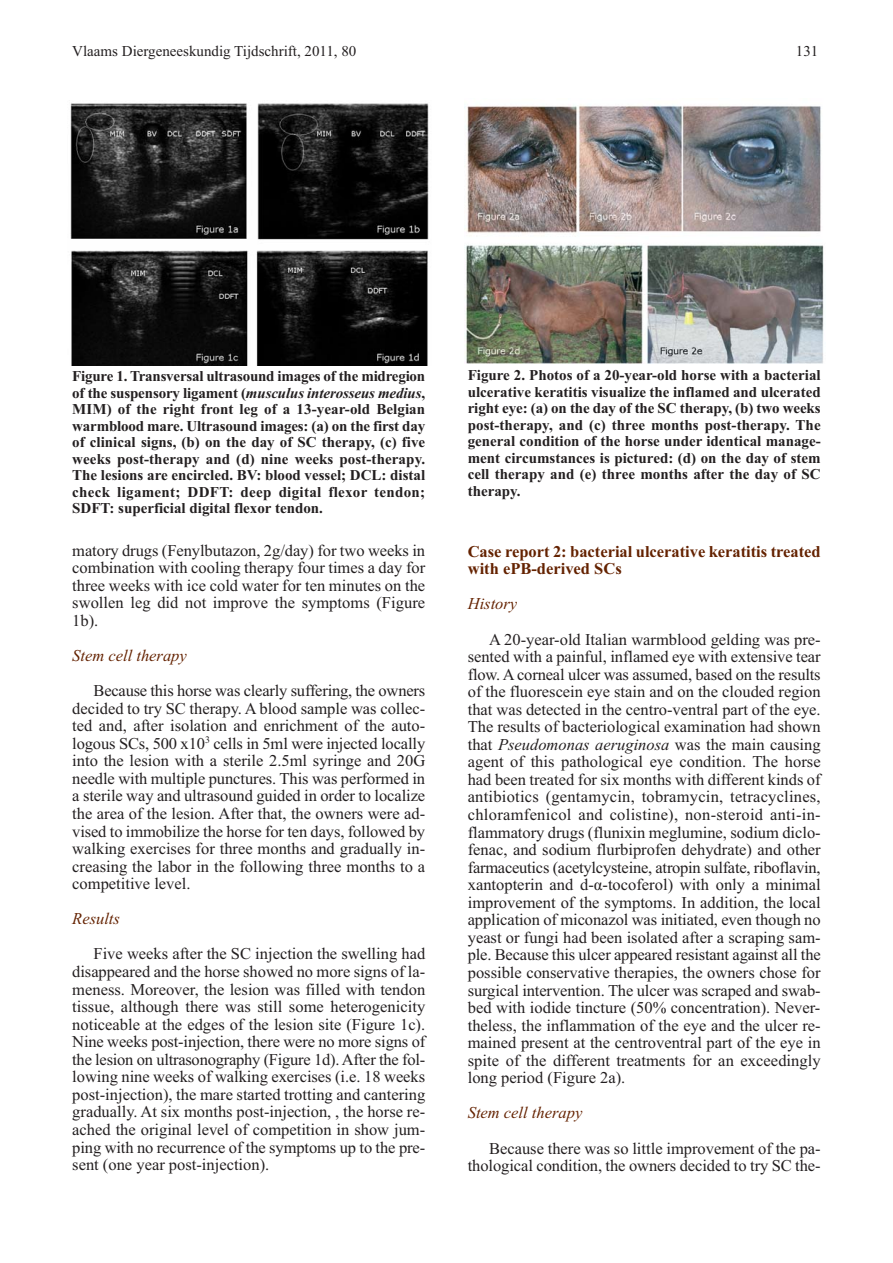
<style>
.page{position:relative;width:893px;height:1263px;background:#fff}
.page>*{position:absolute;margin:0;border:0;box-sizing:border-box;transform-origin:0 0}
.t1{font:16.5px/17.5px "Times New Roman";color:#231f20;text-align:justify}
.t2{font:700 16.5px/17.5px "Times New Roman";color:#642200}
.t3{font:italic 16.5px "Times New Roman";color:#642200}
.t4{font:700 15px/16.5px "Times New Roman";color:#231f20;text-align:justify}
.t5{font:15px "Times New Roman";color:#231f20}
.s1{font-style:italic}
</style>
<div class="page">
<img style="left:70px;top:103px;width:359px;height:263px">
<img style="left:465px;top:105px;width:359px;height:259px">
<p class="t5" style="left:72px;top:46px;width:286px">Vlaams Diergeneeskundig Tijdschrift, 2011, 80</p>
<p class="t5" style="left:796px;top:46px;width:24px">131</p>
<p class="t4" style="left:72px;top:370px;width:354px">Figure 1. Transversal ultrasound images of the midregion of the suspensory ligament (<span class="s1">musculus interosseus medius</span>, MIM) of the right front leg of a 13-year-old Belgian warmblood mare. Ultrasound images: (a) on the first day of clinical signs, (b) on the day of SC therapy, (c) five weeks post-therapy and (d) nine weeks post-therapy.<br>The lesions are encircled. BV: blood vessel; DCL: distal check ligament; DDFT: deep digital flexor tendon; SDFT: superficial digital flexor tendon.</p>
<p class="t1" style="left:72px;top:543px;width:354px">matory drugs (Fenylbutazon, 2g/day) for two weeks in combination with cooling therapy four times a day for three weeks with ice cold water for ten minutes on the swollen leg did not improve the symptoms (Figure 1b).</p>
<p class="t3" style="left:72px;top:650px;width:116px">Stem cell therapy</p>
<p class="t1" style="left:72px;top:683px;width:354px;text-indent:21px">Because this horse was clearly suffering, the owners decided to try SC therapy. A blood sample was collec&shy;ted and, after isolation and enrichment of the auto&shy;logous SCs, 500 x10<sup>3</sup> cells in 5ml were injected locally into the lesion with a sterile 2.5ml syringe and 20G needle with multiple punctures. This was performed in a sterile way and ultrasound guided in order to localize the area of the lesion. After that, the owners were ad&shy;vised to immobilize the horse for ten days, followed by walking exercises for three months and gradually in&shy;creasing the labor in the following three months to a competitive level.</p>
<p class="t3" style="left:72px;top:913px;width:49px">Results</p>
<p class="t1" style="left:72px;top:947px;width:354px;text-indent:21px">Five weeks after the SC injection the swelling had disappeared and the horse showed no more signs of la&shy;meness. Moreover, the lesion was filled with tendon tissue, although there was still some heterogenicity noticeable at the edges of the lesion site (Figure 1c).<br>Nine weeks post-injection, there were no more signs of the lesion on ultrasonography (Figure 1d). After the fol&shy;lowing nine weeks of walking exercises (i.e. 18 weeks post-injection), the mare started trotting and cantering gradually. At six months post-injection, , the horse re&shy;ached the original level of competition in show jum&shy;ping with no recurrence of the symptoms up to the pre&shy;sent (one year post-injection).</p>
<p class="t4" style="left:468px;top:368px;width:354px">Figure 2. Photos of a 20-year-old horse with a bacterial ulcerative keratitis visualize the inflamed and ulcerated right eye: (a) on the day of the SC therapy, (b) two weeks post-therapy, and (c) three months post-therapy. The general condition of the horse under identical manage&shy;ment circumstances is pictured: (d) on the day of stem cell therapy and (e) three months after the day of SC therapy.</p>
<p class="t2" style="left:468px;top:544px;width:354px">Case report 2: bacterial ulcerative keratitis treated with ePB-derived SCs</p>
<p class="t3" style="left:468px;top:598px;width:51px">History</p>
<p class="t1" style="left:468px;top:632px;width:354px;text-indent:21px">A 20-year-old Italian warmblood gelding was pre&shy;sented with a painful, inflamed eye with extensive tear flow. A corneal ulcer was assumed, based on the results of the fluorescein eye stain and on the clouded region that was detected in the centro-ventral part of the eye.<br>The results of bacteriological examination had shown that <span class="s1">Pseudomonas aeruginosa</span> was the main causing agent of this pathological eye condition. The horse had been treated for six months with different kinds of antibiotics (gentamycin, tobramycin, tetracyclines, chloramfenicol and colistine), non-steroid anti-in&shy;flammatory drugs (flunixin meglumine, sodium diclo&shy;fenac, and sodium flurbiprofen dehydrate) and other farmaceutics (acetylcysteine, atropin sulfate, riboflavin, xantopterin and d-α-tocoferol) with only a minimal improvement of the symptoms. In addition, the local application of miconazol was initiated, even though no yeast or fungi had been isolated after a scraping sam&shy;ple. Because this ulcer appeared resistant against all the possible conservative therapies, the owners chose for surgical intervention. The ulcer was scraped and swab&shy;bed with iodide tincture (50% concentration). Never&shy;theless, the inflammation of the eye and the ulcer re&shy;mained present at the centroventral part of the eye in spite of the different treatments for an exceedingly long period (Figure 2a).</p>
<p class="t3" style="left:468px;top:1107px;width:116px">Stem cell therapy</p>
<p class="t1" style="left:468px;top:1141px;width:354px;text-align:right">Because there was so little improvement of the pa&shy;thological condition, the owners decided to try SC the-</p>
</div>
